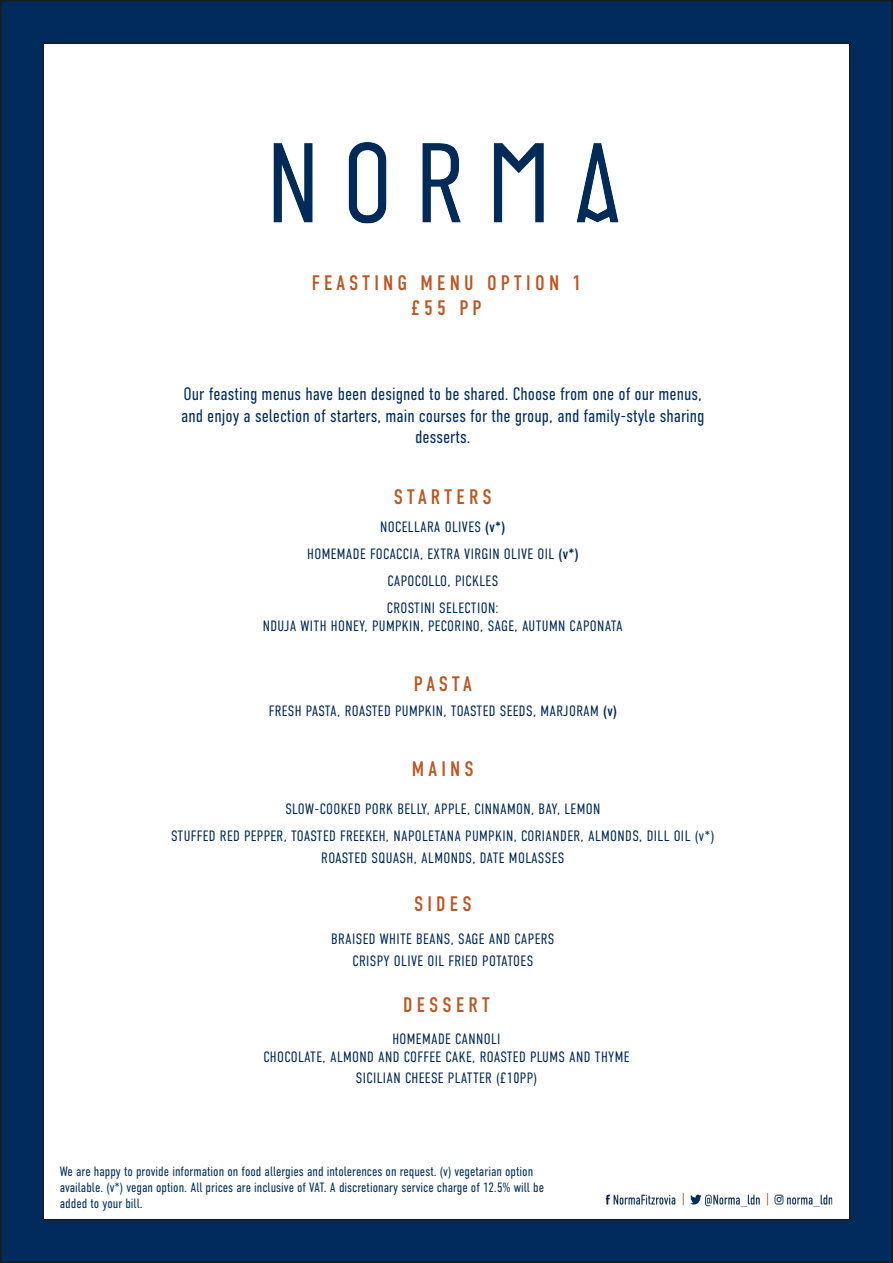
<style>
.page{position:relative;width:893px;height:1263px;background:#fff}
.page>*{position:absolute;margin:0;border:0;box-sizing:border-box;transform-origin:0 0}
.t1{font:21px "DIN Condensed";letter-spacing:.2em;color:#ba5826}
.t2{font:300 18px/21.6px "DIN Condensed";color:#002b5c;text-align:center}
.t3{font:300 15px/18px "DIN Condensed";letter-spacing:.025em;color:#002855;text-align:center}
.t4{font:300 13.5px/16.2px "DIN Condensed";color:#002e5a}
.s1{font-weight:400}
</style>
<div class="page">
<div style="left:1px;top:1px;width:891px;height:1261px;background:#002b5c"></div>
<div style="left:43px;top:43px;width:807px;height:1177px;background:#fff;border:2px solid #1b1c20"></div>
<img style="left:273px;top:142px;width:346px;height:82px">
<img style="left:605px;top:1193px;width:228px;height:15px">
<p class="t1" style="left:312px;top:271px;width:271px">FEASTING MENU OPTION 1</p>
<p class="t1" style="left:411px;top:296px;width:72px">£55 PP</p>
<p class="t2" style="left:181px;top:383px;width:525px">Our feasting menus have been designed to be shared. Choose from one of our menus, and enjoy a selection of starters, main courses for the group, and family-style sharing desserts.</p>
<p class="t1" style="left:394px;top:485px;width:99px">STARTERS</p>
<p class="t3" style="left:380px;top:517px;width:127px">NOCELLARA OLIVES <span class="s1">(v*)</span></p>
<p class="t3" style="left:307px;top:544px;width:273px">HOMEMADE FOCACCIA, EXTRA VIRGIN OLIVE OIL <span class="s1">(v*)</span></p>
<p class="t3" style="left:387px;top:571px;width:112px">CAPOCOLLO, PICKLES</p>
<p class="t3" style="left:263px;top:598px;width:362px">CROSTINI SELECTION:<br>NDUJA WITH HONEY, PUMPKIN, PECORINO, SAGE, AUTUMN CAPONATA</p>
<p class="t1" style="left:414px;top:672px;width:59px">PASTA</p>
<p class="t3" style="left:269px;top:701px;width:350px">FRESH PASTA, ROASTED PUMPKIN, TOASTED SEEDS, MARJORAM <span class="s1">(v)</span></p>
<p class="t1" style="left:412px;top:757px;width:64px">MAINS</p>
<p class="t3" style="left:285px;top:800px;width:316px">SLOW-COOKED PORK BELLY, APPLE, CINNAMON, BAY, LEMON</p>
<p class="t3" style="left:171px;top:827px;width:545px">STUFFED RED PEPPER, TOASTED FREEKEH, NAPOLETANA PUMPKIN, CORIANDER, ALMONDS, DILL OIL (v*)</p>
<p class="t3" style="left:321px;top:849px;width:245px">ROASTED SQUASH, ALMONDS, DATE MOLASSES</p>
<p class="t1" style="left:414px;top:892px;width:59px">SIDES</p>
<p class="t3" style="left:331px;top:930px;width:225px">BRAISED WHITE BEANS, SAGE AND CAPERS</p>
<p class="t3" style="left:352px;top:952px;width:182px">CRISPY OLIVE OIL FRIED POTATOES</p>
<p class="t1" style="left:403px;top:993px;width:88px">DESSERT</p>
<p class="t3" style="left:392px;top:1030px;width:110px">HOMEMADE CANNOLI</p>
<p class="t3" style="left:263px;top:1048px;width:368px">CHOCOLATE, ALMOND AND COFFEE CAKE, ROASTED PLUMS AND THYME</p>
<p class="t3" style="left:356px;top:1069px;width:183px">SICILIAN CHEESE PLATTER (£10PP)</p>
<p class="t4" style="left:60px;top:1163px;width:486px">We are happy to provide information on food allergies and intolerences on request. (v) vegetarian option available. (v*) vegan option. All prices are inclusive of VAT. A discretionary service charge of 12.5% will be added to your bill.</p>
</div>
